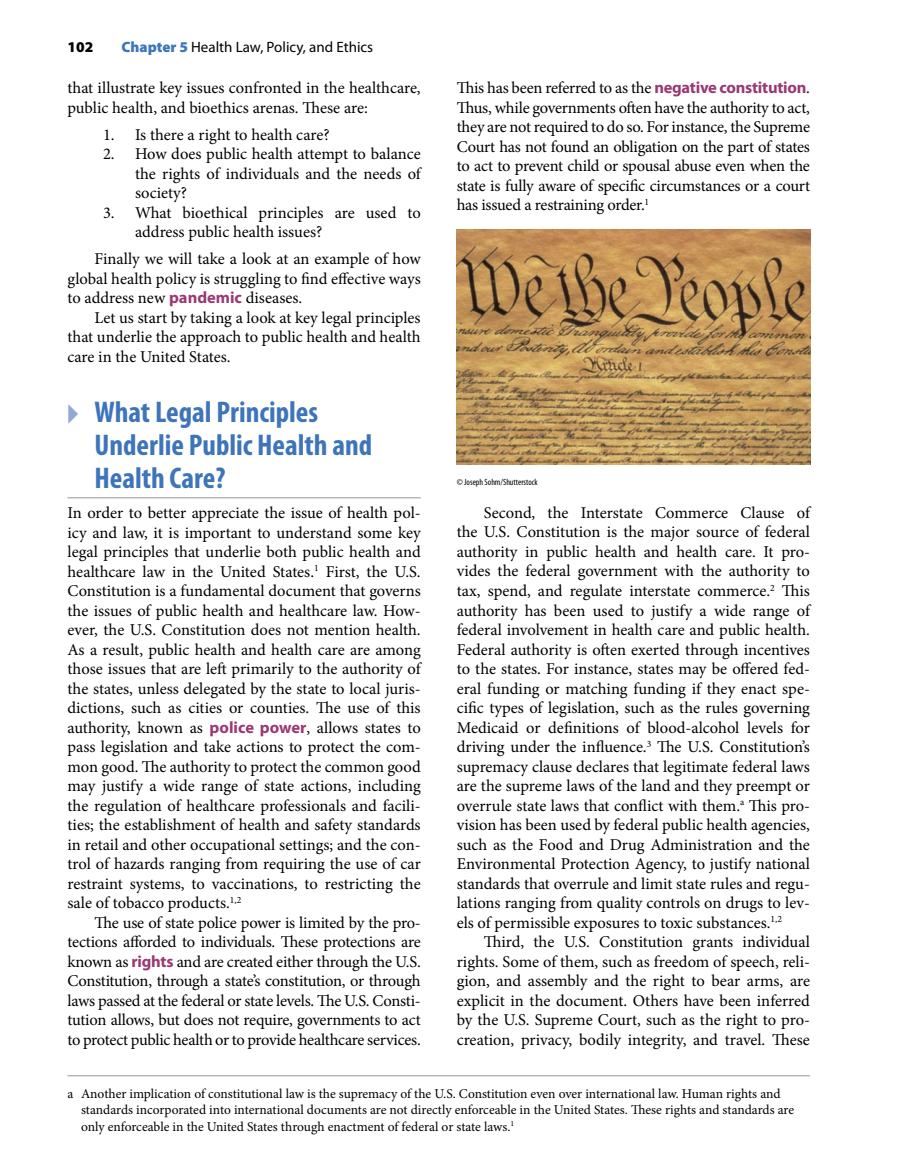
<style>
.page{position:relative;width:918px;height:1175px;background:#fff}
.page>*{position:absolute;margin:0;border:0;box-sizing:border-box;transform-origin:0 0}
.t1{font:700 condensed 30px/33px "Myriad Pro";color:#3e75ba}
.t2{font:16.5px/19.5px "Minion Pro";letter-spacing:-.005em;color:#000}
.t3{font:15px "Myriad Pro";color:#000}
.t4{font:900 15px "Myriad Pro";color:#000}
.t5{font:13.5px/16.5px "Minion Pro";letter-spacing:-.005em;color:#000}
.t6{font:condensed 9px "Myriad Pro";color:#000}
.s1{font-weight:900;color:#3e75ba}
.s2{font-family:"Myriad Pro";font-weight:700;color:#9a3972}
.s3{color:#91a9d7}
</style>
<div class="page">
<hr style="left:68px;top:497px;width:353px;height:1px;background:#939598">
<hr style="left:68px;top:1075px;width:742px;height:1px;background:#939598">
<img style="left:457px;top:229px;width:353px;height:235px">
<p class="t4" style="left:68px;top:37px;width:27px">102</p>
<p class="t3" style="left:122px;top:37px;width:253px"><span class="s1">Chapter 5</span> Health Law, Policy, and Ethics</p>
<p class="t2" style="left:457px;top:78px;width:355px;text-align:justify">This has been referred to as the <span class="s2">negative constitution</span>.<br>Thus, while governments often have the authority to act, they are not required to do so. For instance, the Supreme Court has not found an obligation on the part of states to act to prevent child or spousal abuse even when the state is fully aware of specific circumstances or a court has issued a restraining order.<sup>1</sup></p>
<p class="t2" style="left:68px;top:78px;width:355px">that illustrate key issues confronted in the healthcare, public health, and bioethics arenas. These are:</p>
<p class="t2" style="left:103px;top:125px;width:228px">1. Is there a right to health care?</p>
<p class="t2" style="left:135px;top:144px;width:287px;text-align:justify;text-indent:-32px">2. How does public health attempt to balance the rights of individuals and the needs of society?</p>
<p class="t2" style="left:135px;top:203px;width:287px;text-indent:-32px">3. What bioethical principles are used to address public health issues?</p>
<p class="t2" style="left:94px;top:249px;width:328px">Finally we will take a look at an example of how</p>
<p class="t2" style="left:68px;top:269px;width:355px">global health policy is struggling to find effective ways</p>
<p class="t2" style="left:68px;top:288px;width:236px">to address new <span class="s2">pandemic</span> diseases.</p>
<p class="t2" style="left:94px;top:308px;width:328px">Let us start by taking a look at key legal principles</p>
<p class="t2" style="left:68px;top:327px;width:355px">that underlie the approach to public health and health</p>
<p class="t2" style="left:68px;top:347px;width:165px">care in the United States.</p>
<p class="t1" style="left:94px;top:394px;width:279px;text-indent:-27px"><span class="s3">▸</span> What Legal Principles<br>Underlie Public Health and<br>Health Care?</p>
<p class="t2" style="left:68px;top:503px;width:355px">In order to better appreciate the issue of health pol-</p>
<p class="t2" style="left:68px;top:522px;width:355px">icy and law, it is important to understand some key</p>
<p class="t2" style="left:68px;top:542px;width:355px">legal principles that underlie both public health and</p>
<p class="t2" style="left:68px;top:561px;width:355px">healthcare law in the United States.<sup>1</sup> First, the U.S.</p>
<p class="t2" style="left:68px;top:581px;width:355px">Constitution is a fundamental document that governs</p>
<p class="t2" style="left:68px;top:600px;width:355px">the issues of public health and healthcare law. How-</p>
<p class="t2" style="left:68px;top:620px;width:355px">ever, the U.S. Constitution does not mention health.</p>
<p class="t2" style="left:68px;top:639px;width:355px">As a result, public health and health care are among</p>
<p class="t2" style="left:68px;top:659px;width:355px">those issues that are left primarily to the authority of</p>
<p class="t2" style="left:68px;top:678px;width:355px">the states, unless delegated by the state to local juris-</p>
<p class="t2" style="left:68px;top:698px;width:355px">dictions, such as cities or counties. The use of this</p>
<p class="t2" style="left:68px;top:717px;width:355px">authority, known as <span class="s2">police power</span>, allows states to</p>
<p class="t2" style="left:68px;top:737px;width:355px">pass legislation and take actions to protect the com-</p>
<p class="t2" style="left:68px;top:756px;width:355px">mon good. The authority to protect the common good</p>
<p class="t2" style="left:68px;top:776px;width:355px">may justify a wide range of state actions, including</p>
<p class="t2" style="left:68px;top:795px;width:355px">the regulation of healthcare professionals and facili-</p>
<p class="t2" style="left:68px;top:815px;width:355px">ties; the establishment of health and safety standards</p>
<p class="t2" style="left:68px;top:834px;width:355px">in retail and other occupational settings; and the con-</p>
<p class="t2" style="left:68px;top:854px;width:355px">trol of hazards ranging from requiring the use of car</p>
<p class="t2" style="left:68px;top:873px;width:355px">restraint systems, to vaccinations, to restricting the</p>
<p class="t2" style="left:68px;top:893px;width:175px">sale of tobacco products.<sup>1,2</sup></p>
<p class="t2" style="left:94px;top:912px;width:328px">The use of state police power is limited by the pro-</p>
<p class="t2" style="left:68px;top:932px;width:355px">tections afforded to individuals. These protections are</p>
<p class="t2" style="left:68px;top:951px;width:355px">known as <span class="s2">rights</span> and are created either through the U.S.</p>
<p class="t2" style="left:68px;top:971px;width:355px">Constitution, through a state’s constitution, or through</p>
<p class="t2" style="left:68px;top:990px;width:355px">laws passed at the federal or state levels. The U.S. Consti-</p>
<p class="t2" style="left:68px;top:1010px;width:355px">tution allows, but does not require, governments to act</p>
<p class="t2" style="left:68px;top:1029px;width:355px">to protect public health or to provide healthcare services.</p>
<p class="t5" style="left:81px;top:1085px;width:715px;text-indent:-14px">a Another implication of constitutional law is the supremacy of the U.S. Constitution even over international law. Human rights and standards incorporated into international documents are not directly enforceable in the United States. These rights and standards are only enforceable in the United States through enactment of federal or state laws.<sup>1</sup></p>
<p class="t6" style="left:457px;top:476px;width:83px">© Joseph Sohm/Shutterstock</p>
<p class="t2" style="left:484px;top:503px;width:328px">Second, the Interstate Commerce Clause of</p>
<p class="t2" style="left:457px;top:522px;width:355px">the U.S. Constitution is the major source of federal</p>
<p class="t2" style="left:457px;top:542px;width:355px">authority in public health and health care. It pro-</p>
<p class="t2" style="left:457px;top:561px;width:355px">vides the federal government with the authority to</p>
<p class="t2" style="left:457px;top:581px;width:355px">tax, spend, and regulate interstate commerce.<sup>2</sup> This</p>
<p class="t2" style="left:457px;top:600px;width:355px">authority has been used to justify a wide range of</p>
<p class="t2" style="left:457px;top:620px;width:355px">federal involvement in health care and public health.</p>
<p class="t2" style="left:457px;top:639px;width:355px">Federal authority is often exerted through incentives</p>
<p class="t2" style="left:457px;top:659px;width:355px">to the states. For instance, states may be offered fed-</p>
<p class="t2" style="left:457px;top:678px;width:355px">eral funding or matching funding if they enact spe-</p>
<p class="t2" style="left:457px;top:698px;width:355px">cific types of legislation, such as the rules governing</p>
<p class="t2" style="left:457px;top:717px;width:355px">Medicaid or definitions of blood-alcohol levels for</p>
<p class="t2" style="left:457px;top:737px;width:355px">driving under the influence.<sup>3</sup> The U.S. Constitution’s</p>
<p class="t2" style="left:457px;top:756px;width:355px">supremacy clause declares that legitimate federal laws</p>
<p class="t2" style="left:457px;top:776px;width:355px">are the supreme laws of the land and they preempt or</p>
<p class="t2" style="left:457px;top:795px;width:355px">overrule state laws that conflict with them.<sup>a</sup> This pro-</p>
<p class="t2" style="left:457px;top:815px;width:355px">vision has been used by federal public health agencies,</p>
<p class="t2" style="left:457px;top:834px;width:355px">such as the Food and Drug Administration and the</p>
<p class="t2" style="left:457px;top:854px;width:355px">Environmental Protection Agency, to justify national</p>
<p class="t2" style="left:457px;top:873px;width:355px">standards that overrule and limit state rules and regu-</p>
<p class="t2" style="left:457px;top:893px;width:355px">lations ranging from quality controls on drugs to lev-</p>
<p class="t2" style="left:457px;top:912px;width:327px">els of permissible exposures to toxic substances.<sup>1,2</sup></p>
<p class="t2" style="left:484px;top:932px;width:328px">Third, the U.S. Constitution grants individual</p>
<p class="t2" style="left:457px;top:951px;width:355px">rights. Some of them, such as freedom of speech, reli-</p>
<p class="t2" style="left:457px;top:971px;width:355px">gion, and assembly and the right to bear arms, are</p>
<p class="t2" style="left:457px;top:990px;width:355px">explicit in the document. Others have been inferred</p>
<p class="t2" style="left:457px;top:1010px;width:355px">by the U.S. Supreme Court, such as the right to pro-</p>
<p class="t2" style="left:457px;top:1029px;width:355px">creation, privacy, bodily integrity, and travel. These</p>
</div>
